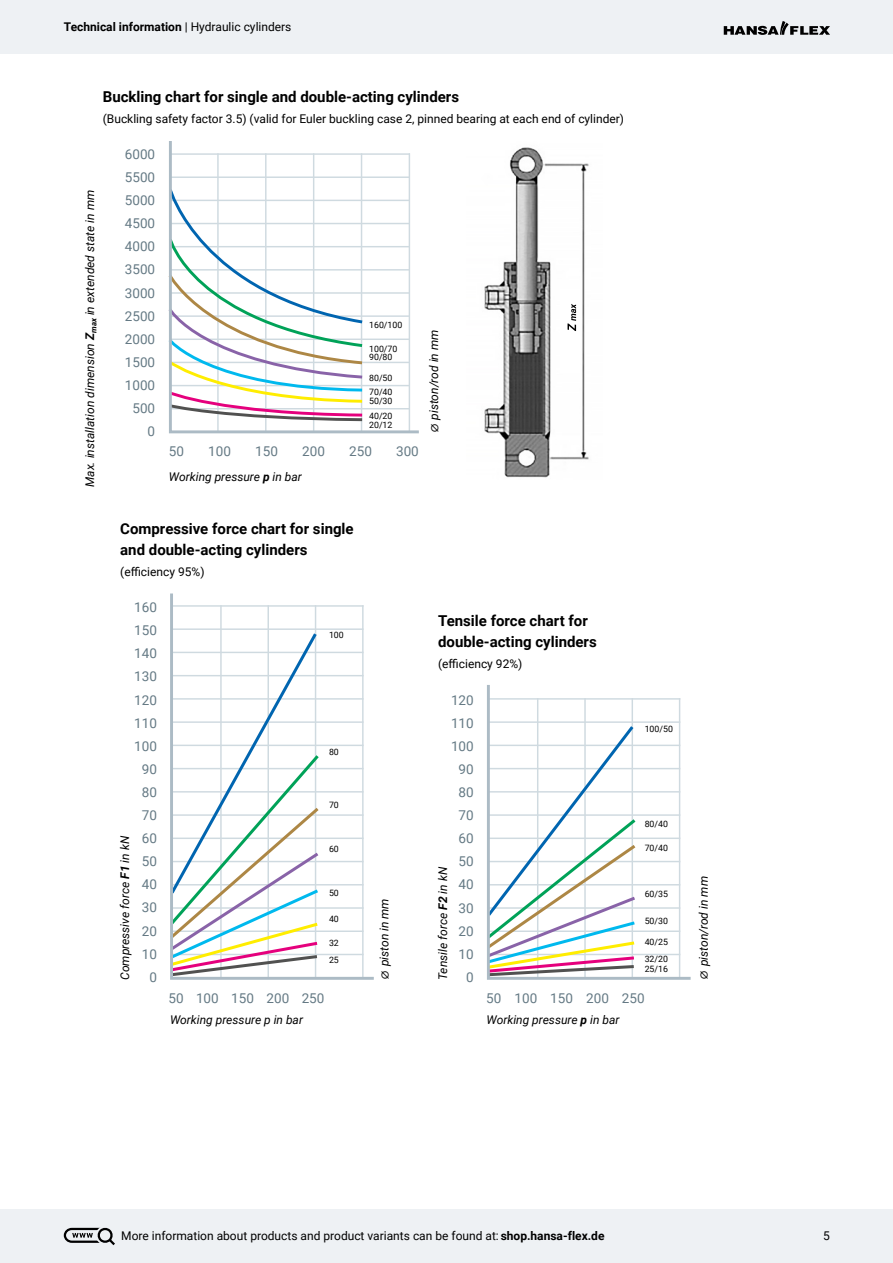
<style>
.page{position:relative;width:893px;height:1263px;background:#fff}
.page>*{position:absolute;margin:0;border:0;box-sizing:border-box;transform-origin:0 0}
.t1{font:700 15px/21px "Roboto";color:#000}
.t2{font:13.5px/23.1px "Roboto";color:#647984;text-align:right}
.t3{font:12px "Roboto";color:#000}
.t4{font:italic 12px "Roboto";color:#000}
.t5{font:700 12px "Roboto";color:#000}
.t6{font:8.7px/14.5px "Roboto";color:#000}
.s1{font-weight:400}
.s2{font-weight:700}
</style>
<div class="page">
<div style="left:0;top:0;width:893px;height:54px;background:#eef1f4"></div>
<div style="left:0;top:1209px;width:893px;height:54px;background:#eef1f4"></div>
<svg style="left:724px;top:21px;width:106px;height:14px"></svg>
<svg style="left:63px;top:1227px;width:52px;height:19px"></svg>
<svg style="left:487px;top:685px;width:204px;height:295px"></svg>
<svg style="left:170px;top:593px;width:204px;height:387px"></svg>
<img style="left:484px;top:147px;width:105px;height:331px">
<svg style="left:168px;top:141px;width:251px;height:293px"></svg>
<div style="left:560px;top:289px;width:20px;height:83px;background:#fff"></div>
<svg style="left:567px;top:304px;width:9px;height:27px"></svg>
<p class="t5" style="left:64px;top:19px;width:229px">Technical information <span class="s1">| Hydraulic cylinders</span></p>
<p class="t1" style="left:103px;top:85px;width:358px">Buckling chart for single and double-acting cylinders</p>
<p class="t3" style="left:103px;top:110px;width:523px">(Buckling safety factor 3.5) (valid for Euler buckling case 2, pinned bearing at each end of cylinder)</p>
<p class="t2" style="left:125px;top:142px;width:32px">6000<br>5500<br>5000<br>4500<br>4000<br>3500<br>3000<br>2500<br>2000<br>1500<br>1000<br>500<br>0</p>
<p class="t2" style="left:169px;top:440px;width:17px">50</p>
<p class="t2" style="left:208px;top:440px;width:24px">100</p>
<p class="t2" style="left:255px;top:440px;width:24px">150</p>
<p class="t2" style="left:302px;top:440px;width:24px">200</p>
<p class="t2" style="left:349px;top:440px;width:24px">250</p>
<p class="t2" style="left:396px;top:440px;width:24px">300</p>
<p class="t4" style="left:169px;top:469px;width:134px">Working pressure <span class="s2">p</span> in bar</p>
<p class="t4" style="left:81px;top:487px;width:299px;rotate:-90deg">Max. installation dimension <span class="s2">Z</span><sub>max</sub> in extended state in mm</p>
<p class="t6" style="left:369px;top:317px;width:35px">160/100</p>
<p class="t6" style="left:369px;top:344px;width:30px;line-height:8.7px">100/70<br>90/80</p>
<p class="t6" style="left:369px;top:370px;width:25px">80/50<br>70/40</p>
<p class="t6" style="left:369px;top:393px;width:25px">50/30<br>40/20</p>
<p class="t6" style="left:369px;top:417px;width:25px">20/12</p>
<p class="t4" style="left:425px;top:433px;width:105px;rotate:-90deg">⌀ piston/rod in mm</p>
<p class="t1" style="left:120px;top:518px;width:235px">Compressive force chart for single and double-acting cylinders</p>
<p class="t3" style="left:120px;top:563px;width:86px">(efficiency 95%)</p>
<p class="t2" style="left:134px;top:595px;width:24px">160<br>150<br>140<br>130<br>120<br>110<br>100<br>90<br>80<br>70<br>60<br>50<br>40<br>30<br>20<br>10<br>0</p>
<p class="t4" style="left:117px;top:980px;width:145px;rotate:-90deg">Compressive force <span class="s2">F1</span> in kN</p>
<p class="t6" style="left:329px;top:628px;width:16px">100</p>
<p class="t6" style="left:329px;top:745px;width:11px">80</p>
<p class="t6" style="left:329px;top:797px;width:11px">70</p>
<p class="t6" style="left:329px;top:841px;width:11px">60</p>
<p class="t6" style="left:329px;top:885px;width:11px">50</p>
<p class="t6" style="left:329px;top:911px;width:11px">40</p>
<p class="t6" style="left:329px;top:933px;width:11px;line-height:17.5px">32<br>25</p>
<p class="t2" style="left:168px;top:986px;width:158px">50 100 150 200 250</p>
<p class="t4" style="left:170px;top:1012px;width:134px">Working pressure p in bar</p>
<p class="t4" style="left:376px;top:980px;width:83px;rotate:-90deg">⌀ piston in mm</p>
<p class="t1" style="left:438px;top:610px;width:160px">Tensile force chart for double-acting cylinders</p>
<p class="t3" style="left:438px;top:655px;width:86px">(efficiency 92%)</p>
<p class="t2" style="left:451px;top:688px;width:24px">120<br>110<br>100<br>90<br>80<br>70<br>60<br>50<br>40<br>30<br>20<br>10<br>0</p>
<p class="t4" style="left:434px;top:980px;width:114px;rotate:-90deg">Tensile force <span class="s2">F2</span> in kN</p>
<p class="t6" style="left:645px;top:721px;width:30px">100/50</p>
<p class="t6" style="left:645px;top:816px;width:25px">80/40</p>
<p class="t6" style="left:645px;top:840px;width:25px">70/40</p>
<p class="t6" style="left:645px;top:886px;width:25px">60/35</p>
<p class="t6" style="left:645px;top:913px;width:25px">50/30</p>
<p class="t6" style="left:645px;top:933px;width:25px;line-height:16.5px">40/25<br>32/20</p>
<p class="t6" style="left:645px;top:961px;width:25px">25/16</p>
<p class="t2" style="left:486px;top:986px;width:160px">50 100 150 200 250</p>
<p class="t4" style="left:486px;top:1012px;width:134px">Working pressure <span class="s2">p</span> in bar</p>
<p class="t4" style="left:695px;top:980px;width:105px;rotate:-90deg">⌀ piston/rod in mm</p>
<p class="t3" style="left:121px;top:1227px;width:485px">More information about products and product variants can be found at: <span class="s2">shop.hansa-flex.de</span></p>
<p class="t3" style="left:823px;top:1227px;width:8px">5</p>
</div>
